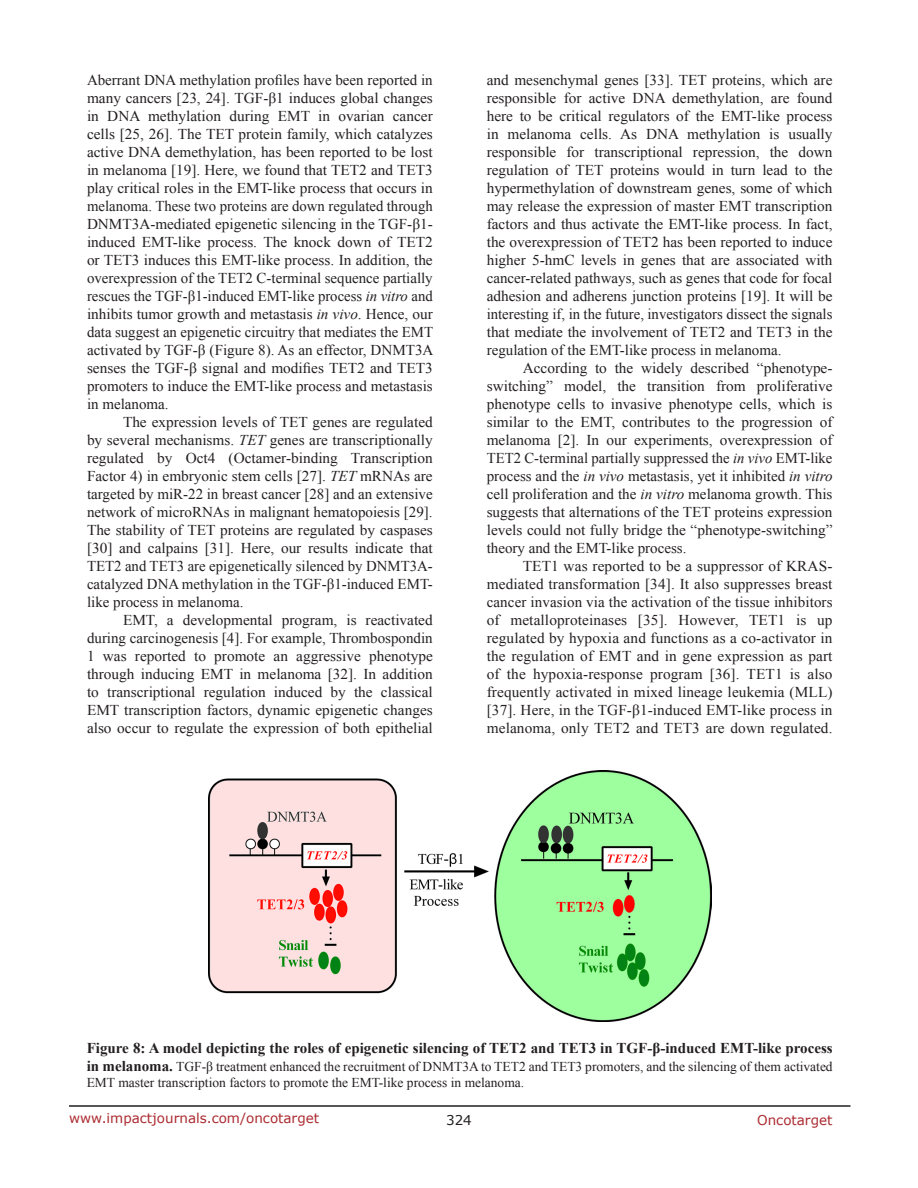
<style>
.page{position:relative;width:918px;height:1188px;background:#fff}
.page>*{position:absolute;margin:0;border:0;box-sizing:border-box;transform-origin:0 0}
.BodyText{font:15px/18px "Times New Roman";color:#231f20;text-align:justify}
.FigureText{font:700 15px "Times New Roman";color:#231f20}
.FigureText-2{font:13.5px/16.2px "Times New Roman";color:#231f20}
.t1{font:13.5px "Verdana";color:#ac2b31}
.t2{font:13.5px "Verdana";color:#231f20}
.s1{font-style:italic}
.s2{font-weight:700;font-size:15px}
</style>
<div class="page">
<hr style="left:69px;top:1105px;width:781px;height:2px;background:#231f20">
<img style="left:208px;top:771px;width:504px;height:251px">
<p class="BodyText" style="left:87px;top:71px;width:348px">Aberrant DNA methylation profiles have been reported in many cancers [23, 24]. TGF-β1 induces global changes in DNA methylation during EMT in ovarian cancer cells [25, 26]. The TET protein family, which catalyzes active DNA demethylation, has been reported to be lost in melanoma [19]. Here, we found that TET2 and TET3 play critical roles in the EMT-like process that occurs in melanoma. These two proteins are down regulated through DNMT3A-mediated epigenetic silencing in the TGF-β1- induced EMT-like process. The knock down of TET2 or TET3 induces this EMT-like process. In addition, the overexpression of the TET2 C-terminal sequence partially rescues the TGF-β1-induced EMT-like process <span class="s1">in vitro</span> and inhibits tumor growth and metastasis <span class="s1">in vivo</span>. Hence, our data suggest an epigenetic circuitry that mediates the EMT activated by TGF-β (Figure 8). As an effector, DNMT3A senses the TGF-β signal and modifies TET2 and TET3 promoters to induce the EMT-like process and metastasis in melanoma.</p>
<p class="BodyText" style="left:87px;top:413px;width:347px;text-indent:36px">The expression levels of TET genes are regulated by several mechanisms. <span class="s1">TET</span> genes are transcriptionally regulated by Oct4 (Octamer-binding Transcription Factor 4) in embryonic stem cells [27]. <span class="s1">TET</span> mRNAs are targeted by miR-22 in breast cancer [28] and an extensive network of microRNAs in malignant hematopoiesis [29].<br>The stability of TET proteins are regulated by caspases [30] and calpains [31]. Here, our results indicate that TET2 and TET3 are epigenetically silenced by DNMT3A&shy;catalyzed DNA methylation in the TGF-β1-induced EMT&shy;like process in melanoma.</p>
<p class="BodyText" style="left:87px;top:611px;width:347px;text-indent:36px">EMT, a developmental program, is reactivated during carcinogenesis [4]. For example, Thrombospondin 1 was reported to promote an aggressive phenotype through inducing EMT in melanoma [32]. In addition to transcriptional regulation induced by the classical EMT transcription factors, dynamic epigenetic changes also occur to regulate the expression of both epithelial</p>
<p class="BodyText" style="left:487px;top:71px;width:347px">and mesenchymal genes [33]. TET proteins, which are responsible for active DNA demethylation, are found here to be critical regulators of the EMT-like process in melanoma cells. As DNA methylation is usually responsible for transcriptional repression, the down regulation of TET proteins would in turn lead to the hypermethylation of downstream genes, some of which may release the expression of master EMT transcription factors and thus activate the EMT-like process. In fact, the overexpression of TET2 has been reported to induce higher 5-hmC levels in genes that are associated with cancer-related pathways, such as genes that code for focal adhesion and adherens junction proteins [19]. It will be interesting if, in the future, investigators dissect the signals that mediate the involvement of TET2 and TET3 in the regulation of the EMT-like process in melanoma.</p>
<p class="BodyText" style="left:487px;top:359px;width:347px;text-indent:36px">According to the widely described “phenotype&shy;switching” model, the transition from proliferative phenotype cells to invasive phenotype cells, which is similar to the EMT, contributes to the progression of melanoma [2]. In our experiments, overexpression of TET2 C-terminal partially suppressed the <span class="s1">in vivo</span> EMT-like process and the <span class="s1">in vivo</span> metastasis, yet it inhibited <span class="s1">in vitro </span>cell proliferation and the <span class="s1">in vitro</span> melanoma growth. This suggests that alternations of the TET proteins expression levels could not fully bridge the “phenotype-switching” theory and the EMT-like process.</p>
<p class="BodyText" style="left:487px;top:557px;width:347px;text-indent:36px">TET1 was reported to be a suppressor of KRAS&shy;mediated transformation [34]. It also suppresses breast cancer invasion via the activation of the tissue inhibitors of metalloproteinases [35]. However, TET1 is up regulated by hypoxia and functions as a co-activator in the regulation of EMT and in gene expression as part of the hypoxia-response program [36]. TET1 is also frequently activated in mixed lineage leukemia (MLL) [37]. Here, in the TGF-β1-induced EMT-like process in melanoma, only TET2 and TET3 are down regulated.</p>
<p class="FigureText" style="left:87px;top:1038px;width:747px">Figure 8: A model depicting the roles of epigenetic silencing of TET2 and TET3 in TGF-β-induced EMT-like process</p>
<p class="FigureText-2" style="left:87px;top:1058px;width:747px"><span class="s2">in melanoma.</span> TGF-β treatment enhanced the recruitment of DNMT3A to TET2 and TET3 promoters, and the silencing of them activated<br>EMT master transcription factors to promote the EMT-like process in melanoma.</p>
<p class="t1" style="left:69px;top:1109px;width:252px">www.impactjournals.com/oncotarget</p>
<p class="t2" style="left:446px;top:1111px;width:27px">324</p>
<p class="t1" style="left:757px;top:1111px;width:77px">Oncotarget</p>
</div>
